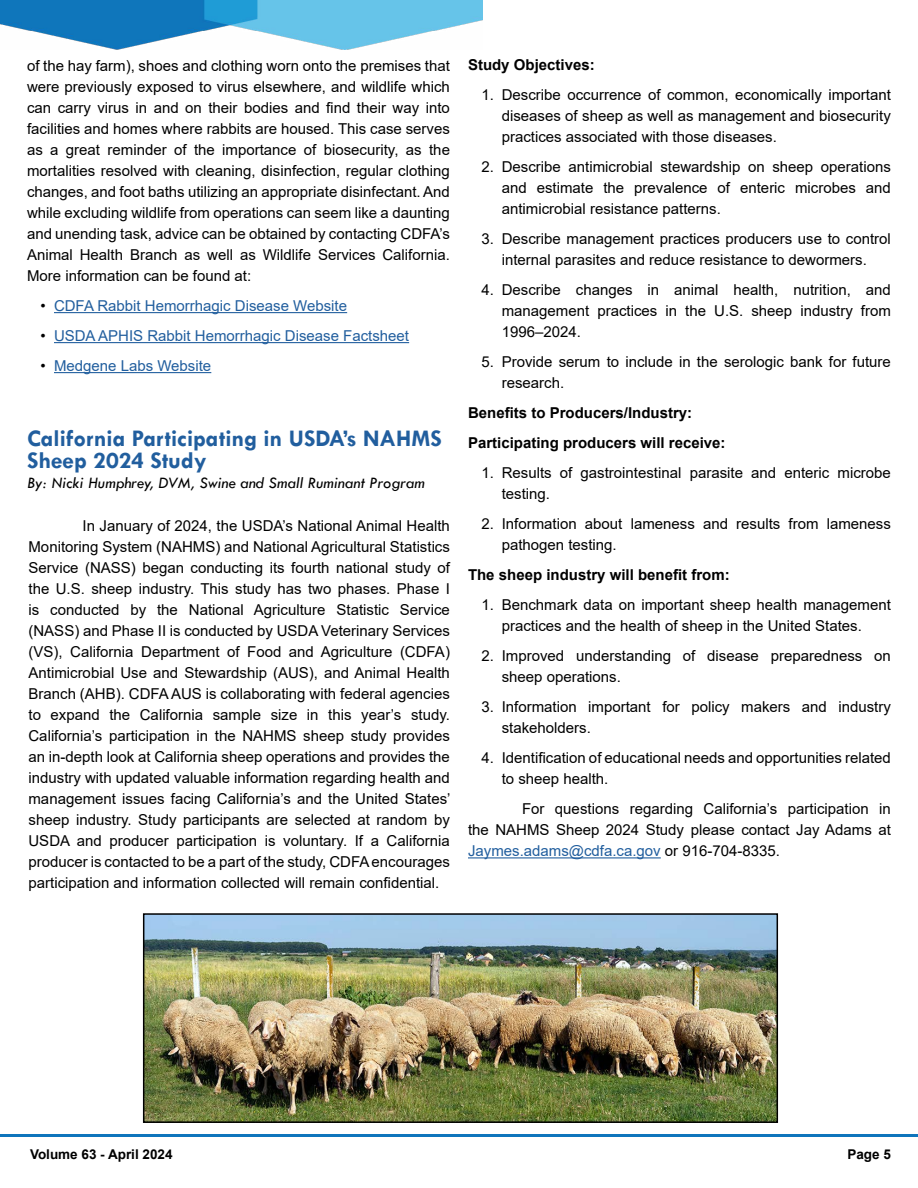
<style>
.page{position:relative;width:918px;height:1188px;background:#fff}
.page>*{position:absolute;margin:0;border:0;box-sizing:border-box;transform-origin:0 0}
.t1{font:700 24px/22.5px "Tw Cen";color:#215e9e}
.t2{font:italic 16.5px "Tw Cen";color:#000}
.body{font:15px/21px "Arial";color:#000;text-align:justify}
.body-2{font:700 15px "Arial";color:#000}
.body-3{font:15px "Arial";color:#215e9e}
.t3{font:700 13.5px "Arial";color:#000}
.s1{color:#000}
.s2{color:#215e9e}
</style>
<div class="page">
<img style="left:0;top:0;width:482px;height:50px">
<hr style="left:0;top:1134px;width:918px;height:3px;background:#0f75bc">
<hr style="left:54px;top:312px;width:293px;height:1px;background:#215e9e">
<hr style="left:54px;top:342px;width:355px;height:1px;background:#215e9e">
<hr style="left:54px;top:372px;width:157px;height:1px;background:#215e9e">
<hr style="left:468px;top:857px;width:193px;height:1px;background:#215e9e">
<img style="left:146px;top:916px;width:629px;height:204px">
<div style="left:143px;top:913px;width:635px;height:210px;border:2px solid #000"></div>
<p class="body" style="left:27px;top:55px;width:425px">of the hay farm), shoes and clothing worn onto the premises that were previously exposed to virus elsewhere, and wildlife which can carry virus in and on their bodies and find their way into facilities and homes where rabbits are housed. This case serves as a great reminder of the importance of biosecurity, as the mortalities resolved with cleaning, disinfection, regular clothing changes, and foot baths utilizing an appropriate disinfectant. And while excluding wildlife from operations can seem like a daunting and unending task, advice can be obtained by contacting CDFA’s Animal Health Branch as well as Wildlife Services California.<br>More information can be found at:</p>
<p class="body-3" style="left:40px;top:295px;width:308px"><span class="s1">•</span> CDFA Rabbit Hemorrhagic Disease Website</p>
<p class="body-3" style="left:40px;top:325px;width:370px"><span class="s1">•</span> USDA APHIS Rabbit Hemorrhagic Disease Factsheet</p>
<p class="body-3" style="left:40px;top:355px;width:172px"><span class="s1">•</span> Medgene Labs Website</p>
<h2 class="t1" style="left:27px;top:426px;width:416px">California Participating in USDA’s NAHMS<br>Sheep 2024 Study</h2>
<h3 class="t2" style="left:27px;top:473px;width:400px">By: Nicki Humphrey, DVM, Swine and Small Ruminant Program</h3>
<p class="body" style="left:28px;top:515px;width:424px;text-indent:54px">In January of 2024, the USDA’s National Animal Health Monitoring System (NAHMS) and National Agricultural Statistics Service (NASS) began conducting its fourth national study of the U.S. sheep industry. This study has two phases. Phase I is conducted by the National Agriculture Statistic Service (NASS) and Phase II is conducted by USDA Veterinary Services (VS), California Department of Food and Agriculture (CDFA)<br>Antimicrobial Use and Stewardship (AUS), and Animal Health Branch (AHB). CDFA AUS is collaborating with federal agencies to expand the California sample size in this year’s study.<br>California’s participation in the NAHMS sheep study provides an in-depth look at California sheep operations and provides the industry with updated valuable information regarding health and management issues facing California’s and the United States’ sheep industry. Study participants are selected at random by USDA and producer participation is voluntary. If a California producer is contacted to be a part of the study, CDFA encourages participation and information collected will remain confidential.</p>
<p class="body-2" style="left:468px;top:55px;width:128px">Study Objectives:</p>
<p class="body" style="left:502px;top:85px;width:391px;text-indent:-20px">1. Describe occurrence of common, economically important diseases of sheep as well as management and biosecurity practices associated with those diseases.</p>
<p class="body" style="left:502px;top:157px;width:391px;text-indent:-20px">2. Describe antimicrobial stewardship on sheep operations and estimate the prevalence of enteric microbes and antimicrobial resistance patterns.</p>
<p class="body" style="left:482px;top:229px;width:411px;text-align:center">3. Describe management practices producers use to control internal parasites and reduce resistance to dewormers.</p>
<p class="body" style="left:502px;top:280px;width:391px;text-indent:-20px">4. Describe changes in animal health, nutrition, and management practices in the U.S. sheep industry from 1996–2024.</p>
<p class="body" style="left:502px;top:352px;width:391px;text-indent:-20px">5. Provide serum to include in the serologic bank for future research.</p>
<p class="body-2" style="left:468px;top:403px;width:226px">Benefits to Producers/Industry:</p>
<p class="body-2" style="left:468px;top:433px;width:259px">Participating producers will receive:</p>
<p class="body" style="left:502px;top:463px;width:391px;text-indent:-20px">1. Results of gastrointestinal parasite and enteric microbe testing.</p>
<p class="body" style="left:502px;top:514px;width:391px;text-indent:-20px">2. Information about lameness and results from lameness pathogen testing.</p>
<p class="body-2" style="left:468px;top:565px;width:263px">The sheep industry will benefit from:</p>
<p class="body" style="left:482px;top:595px;width:411px;text-align:center">1. Benchmark data on important sheep health management practices and the health of sheep in the United States.</p>
<p class="body" style="left:502px;top:646px;width:391px;text-indent:-20px">2. Improved understanding of disease preparedness on sheep operations.</p>
<p class="body" style="left:502px;top:697px;width:391px;text-indent:-20px">3. Information important for policy makers and industry stakeholders.</p>
<p class="body" style="left:502px;top:748px;width:391px;text-indent:-20px">4. Identification of educational needs and opportunities related to sheep health.</p>
<p class="body" style="left:468px;top:799px;width:424px;text-indent:54px">For questions regarding California’s participation in the NAHMS Sheep 2024 Study please contact Jay Adams at <span class="s2">Jaymes.adams@cdfa.ca.gov</span> or 916-704-8335.</p>
<p class="t3" style="left:30px;top:1145px;width:144px">Volume 63 - April 2024</p>
<p class="t3" style="left:847px;top:1145px;width:45px">Page 5</p>
</div>
